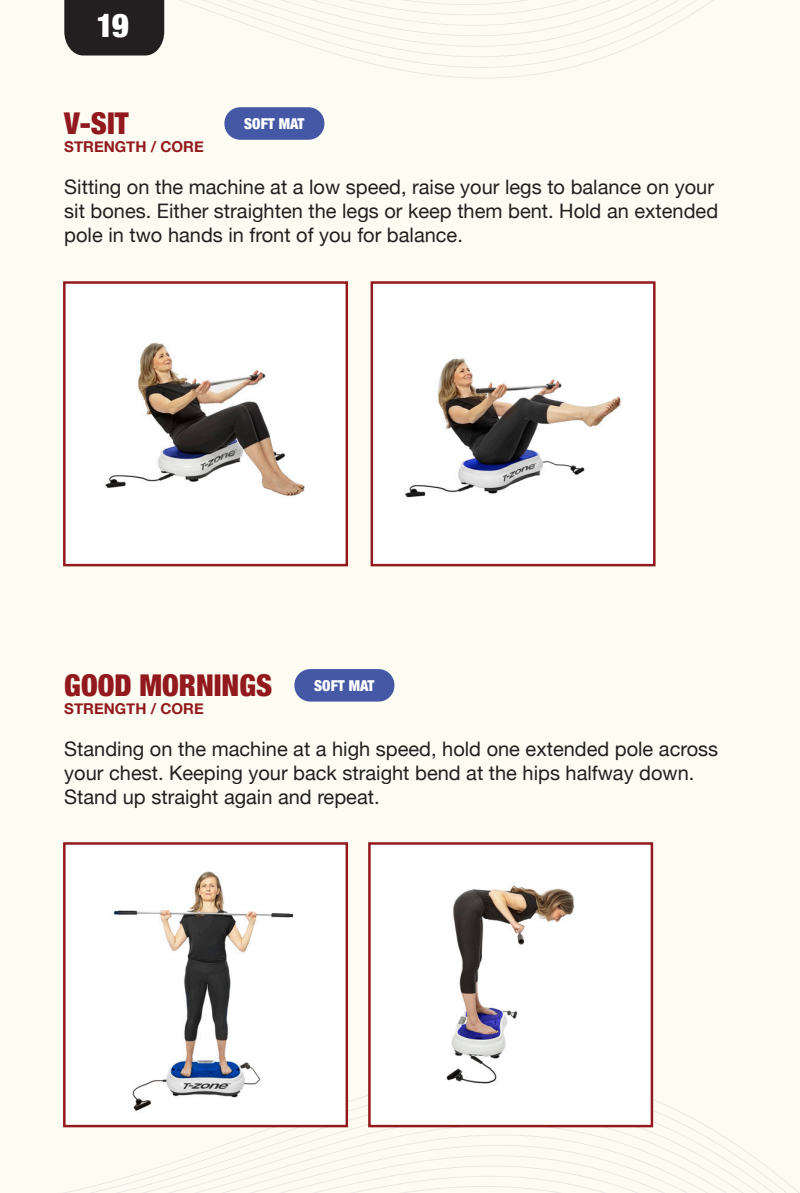
<style>
.page{position:relative;width:800px;height:1193px;background:#fff}
.page>*{position:absolute;margin:0;border:0;box-sizing:border-box;transform-origin:0 0}
.t1{font:900 condensed 33px "Helvetica Neue";color:#fff}
.t2{font:900 condensed 30px "Helvetica Neue";color:#92191d}
.t3{font:20px/24px "Helvetica Neue";color:#231f20}
.t4{font:700 15px "Helvetica Neue";color:#92191d}
.t5{font:900 condensed 15px "Helvetica Neue";color:#fff}
</style>
<div class="page">
<div style="left:0;top:0;width:800px;height:1192px;background:#fdfcf2"></div>
<svg style="left:167px;top:1095px;width:577px;height:97px"></svg>
<svg style="left:84px;top:55px;width:496px;height:21px"></svg>
<svg style="left:110px;top:55px;width:501px;height:10px"></svg>
<svg style="left:64px;top:0;width:649px;height:55px"></svg>
<img style="left:371px;top:845px;width:279px;height:278px">
<div style="left:368px;top:842px;width:285px;height:285px;border:2px solid #92191d"></div>
<img style="left:66px;top:845px;width:279px;height:279px">
<div style="left:63px;top:842px;width:285px;height:285px;border:2px solid #92191d"></div>
<img style="left:66px;top:284px;width:279px;height:279px">
<div style="left:63px;top:281px;width:285px;height:285px;border:2px solid #92191d"></div>
<div style="left:372px;top:282px;width:282px;height:283px;background:#fff"></div>
<img style="left:405px;top:358px;width:216px;height:140px">
<div style="left:371px;top:281px;width:285px;height:285px;border:2px solid #92191d"></div>
<div style="left:224px;top:107px;width:100px;height:33px;background:#4558a6;border-radius:16px"></div>
<div style="left:294px;top:669px;width:100px;height:32px;background:#4558a6;border-radius:16px"></div>
<h1 class="t1" style="left:97px;top:-2px;width:34px">19</h1>
<h2 class="t2" style="left:64px;top:99px;width:66px">V-SIT</h2>
<p class="t4" style="left:64px;top:135px;width:141px">STRENGTH / CORE</p>
<p class="t3" style="left:64px;top:176px;width:655px">Sitting on the machine at a low speed, raise your legs to balance on your sit bones. Either straighten the legs or keep them bent. Hold an extended pole in two hands in front of you for balance.</p>
<p class="t5" style="left:244px;top:111px;width:62px">SOFT MAT</p>
<h2 class="t2" style="left:64px;top:660px;width:209px">GOOD MORNINGS</h2>
<p class="t4" style="left:64px;top:696px;width:141px">STRENGTH / CORE</p>
<p class="t3" style="left:64px;top:737px;width:655px">Standing on the machine at a high speed, hold one extended pole across your chest. Keeping your back straight bend at the hips halfway down.<br>Stand up straight again and repeat.</p>
<p class="t5" style="left:314px;top:673px;width:62px">SOFT MAT</p>
</div>
